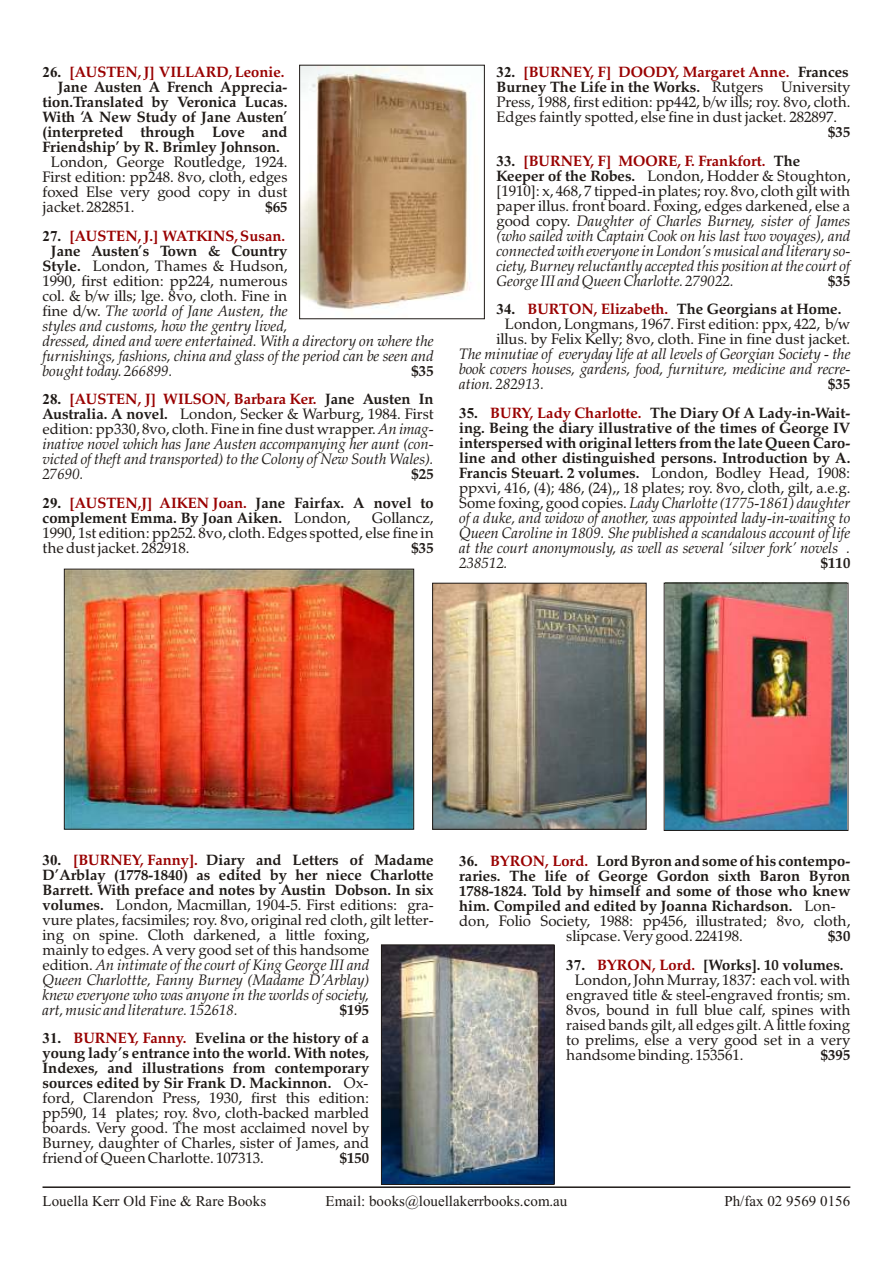
<style>
.page{position:relative;width:894px;height:1263px;background:#fff}
.page>*{position:absolute;margin:0;border:0;box-sizing:border-box;transform-origin:0 0}
.t1{font:15px/15px "Zapf Calligr BT";color:#1f1a17;text-align:justify}
.t2{font:italic 15px/15px "Zapf Calligr BT";color:#1f1a17;text-align:justify}
.t3{font:700 15px/15px "Zapf Calligr BT";color:#1f1a17}
.t4{font:15px "Times New Roman";letter-spacing:.005em;color:#1f1a17}
.t5{font:700 15px "Zapf Calligr BT";color:#900}
.s1{font-family:"Times New Roman";color:#1f1a17}
.s2{font-weight:700}
.s3{font-style:normal}
.s4{font-family:"Times New Roman";font-weight:700;font-style:normal}
.s5{font-weight:700;font-style:normal;color:#900}
.s6{font-weight:700;font-style:normal}
.s7{font-family:"Times New Roman"}
.s8{color:#900}
.s9{font-weight:400}
.s10{font-family:"Times New Roman";font-weight:700}
.s11{font-weight:700;color:#900}
.s12{font-style:italic}
</style>
<div class="page">
<hr style="left:43px;top:1186px;width:807px;height:2px;background:#1f1a17">
<img style="left:301px;top:67px;width:169px;height:243px">
<div style="left:299px;top:65px;width:186px;height:254px;border:1px solid #1f1a17"></div>
<img style="left:66px;top:571px;width:346px;height:256px">
<div style="left:64px;top:569px;width:350px;height:260px;border:1px solid #1f1a17"></div>
<img style="left:383px;top:947px;width:169px;height:236px">
<div style="left:381px;top:945px;width:173px;height:240px;border:1px solid #1f1a17"></div>
<img style="left:434px;top:585px;width:210px;height:242px">
<div style="left:432px;top:583px;width:214px;height:246px;border:1px solid #1f1a17"></div>
<img style="left:666px;top:585px;width:180px;height:244px">
<div style="left:664px;top:583px;width:184px;height:248px;border:1px solid #1f1a17"></div>
<p class="t5" style="left:43px;top:66px;width:244px"><span class="s1">26.</span> [AUSTEN, J] VILLARD, Leonie.</p>
<p class="t3" style="left:58px;top:81px;width:231px">Jane Austen A French Ap pre ci a -</p>
<p class="t3" style="left:43px;top:96px;width:246px">tion.Trans lated by Ve ron ica Lucas.</p>
<p class="t3" style="left:43px;top:111px;width:246px">With ‘A New Study of Jane Austen’</p>
<p class="t3" style="left:43px;top:126px;width:246px">(in ter preted through Love and</p>
<p class="t3" style="left:43px;top:141px;width:239px">Friend ship’ by R. Brimley John son.</p>
<p class="t1" style="left:43px;top:156px;width:247px;text-indent:8px">Lon don, George Routledge, 1924.<br>First edi tion: pp248. 8vo, cloth, edges foxed Else very good copy in dust jacket. 282851.</p>
<p class="t3" style="left:265px;top:201px;width:24px">$65</p>
<p class="t5" style="left:43px;top:230px;width:244px"><span class="s1">27.</span> [AUSTEN, J.] WATKINS, Su san.</p>
<p class="t3" style="left:51px;top:245px;width:238px">Jane Austen’s Town &amp; Coun try</p>
<p class="t1" style="left:43px;top:260px;width:246px"><span class="s2">Style.</span> Lon don, Thames &amp; Hud son,</p>
<p class="t1" style="left:43px;top:275px;width:246px">1990, first edi tion: pp224, nu mer ous</p>
<p class="t1" style="left:43px;top:290px;width:246px">col. &amp; b/w ills; lge. 8vo, cloth. Fine in</p>
<p class="t2" style="left:43px;top:305px;width:246px"><span class="s3">fine d/w.</span> The world of Jane Austen, the</p>
<p class="t2" style="left:43px;top:320px;width:247px">styles and cus toms, how the gen try lived,</p>
<p class="t2" style="left:43px;top:335px;width:393px">dressed, dined and were en ter tained. With a di rec tory on where the</p>
<p class="t2" style="left:43px;top:350px;width:393px">furnish ings, fash ions, china and glass of the pe riod can be seen and</p>
<p class="t2" style="left:43px;top:365px;width:131px">bought to day. 266899.</p>
<p class="t3" style="left:412px;top:365px;width:24px">$35</p>
<p class="t2" style="left:43px;top:393px;width:393px"><span class="s4">28.</span> <span class="s5">[AUSTEN, J] WIL SON, Barbara Ker.</span> <span class="s6">Jane Austen In Aus tra lia. A novel.</span> <span class="s3">Lon don, Secker &amp; War burg, 1984. First edi tion: pp330, 8vo, cloth. Fine in fine dust wrap per.</span> An imag - i na tive novel which has Jane Austen ac com pa ny ing her aunt (con - victed of theft and trans ported) to the Col ony of New South Wales).<br>27690.</p>
<p class="t3" style="left:412px;top:468px;width:24px">$25</p>
<p class="t3" style="left:43px;top:497px;width:393px"><span class="s7">29.</span> <span class="s8">[AUSTEN,J] AIKEN Joan.</span> Jane Fairfax. A novel to com ple ment Emma. By Joan Aiken. <span class="s9">Lon don,</span></p>
<p class="t1" style="left:43px;top:512px;width:393px;text-indent:329px">Gollancz, 1990, 1st edi tion: pp252. 8vo, cloth. Edges spot ted, else fine in the dust jacket. 282918.</p>
<p class="t3" style="left:412px;top:542px;width:24px">$35</p>
<p class="t1" style="left:497px;top:66px;width:355px"><span class="s10">32.</span> <span class="s11">[BURNEY, F] DOODY, Marga ret Anne.</span> <span class="s2">Fran ces Burney The Life in the Works.</span> Rutgers Uni ver sity Press, 1988, first edi tion: pp442, b/w ills; roy. 8vo, cloth.<br>Edges faintly spot ted, else fine in dust jacket. 282897.</p>
<p class="t3" style="left:828px;top:126px;width:24px">$35</p>
<p class="t2" style="left:497px;top:155px;width:355px;text-align:left"><span class="s4">33.</span> <span class="s5">[BURNEY, F] MOORE, F. Frankfort.</span> <span class="s6">The Keeper of the Robes.</span> <span class="s3">Lon don, Hodder &amp; Stoughton, [1910]: x, 468, 7 tipped-in plates; roy. 8vo, cloth gilt with pa per illus. front board. Fox ing, edges darkened, else a good copy.</span> Daugh ter of Charles Burney, sis ter of James (who sailed with Cap tain Cook on his last two voy ages), and con nected with ev ery one in Lon don’s mu si cal and lit er ary so - ci ety, Burney re luc tantly ac cepted this po si tion at the court of George III and Queen Char lotte. 279022.</p>
<p class="t3" style="left:828px;top:275px;width:24px">$35</p>
<p class="t1" style="left:497px;top:303px;width:355px;text-align:center"><span class="s10">34.</span> <span class="s11">BUR TON, Eliz a beth.</span> <span class="s2">The Georgians at Home.<br></span>Lon don, Longmans, 1967. First edi tion: ppx, 422, b/w illus. by Fe lix Kelly; 8vo, cloth. Fine in fine dust jacket.</p>
<p class="t2" style="left:459px;top:348px;width:393px">The mi nu tiae of ev ery day life at all lev els of Geor gian So ci ety - the book cov ers houses, gardens, food, furni ture, med i cine and rec re - ation. 282913.</p>
<p class="t3" style="left:828px;top:378px;width:24px">$35</p>
<p class="t2" style="left:459px;top:407px;width:393px"><span class="s4">35.</span> <span class="s5">BURY, Lady Char lotte.</span> <span class="s6">The Di ary Of A Lady-in-Wait - ing. Be ing the di ary il lus tra tive of the times of George IV in ter spersed with orig i nal let ters from the late Queen Caro - line and other dis tin guished persons. In tro duc tion by A.<br>Fran cis Steuart. 2 volumes.</span> <span class="s3">Lon don, Bodley Head, 1908: ppxvi, 416, (4); 486, (24),, 18 plates; roy. 8vo, cloth, gilt, a.e.g.<br>Some fox ing, good cop ies.</span> Lady Char lotte (1775-1861) daugh ter of a duke, and widow of an other, was ap pointed lady-in-wait ing to Queen Caro line in 1809. She pub lished a scan dal ous ac count of life at the court anon y mously, as well as sev eral ‘sil ver fork’ nov els .<br>238512.</p>
<p class="t3" style="left:821px;top:557px;width:31px">$110</p>
<p class="t1" style="left:43px;top:854px;width:393px;text-align:left"><span class="s10">30.</span> <span class="s11">[BURNEY, Fanny].</span> <span class="s2">Di ary and Let ters of Ma dame D’Arblay (1778-1840) as ed ited by her niece Char lotte Barrett. With pref ace and notes by Aus tin Dobson. In six vol umes.</span> Lon don, Macmillan, 1904-5. First edi tions: gra - vure plates, fac sim i les; roy. 8vo, origi nal red cloth, gilt let ter - ing on spine. Cloth darkened, a lit tle fox ing,<br>mainly to edges. A very good set of this hand some<br>edi tion. <span class="s12">An in ti mate of the court of King George III and<br>Queen Charlottte, Fanny Burney (Ma dame D’Arblay)<br>knew ev ery one who was any one in the worlds of soci ety,<br>art, mu sic and lit er a ture. 152618.</span></p>
<p class="t3" style="left:340px;top:1004px;width:31px">$195</p>
<p class="t1" style="left:43px;top:1032px;width:328px"><span class="s10">31.</span> <span class="s11">BURNEY, Fanny.</span> <span class="s2">Evelina or the his tory of a young lady’s en trance into the world. With notes, In dexes, and il lus tra tions from con tem po rary sources ed ited by Sir Frank D. Mackinnon.</span> Ox - ford, Clar en don Press, 1930, first this edi tion: pp590, 14 plates; roy. 8vo, cloth-backed mar bled boards. Very good. The most ac claimed novel by Burney, daugh ter of Charles, sis ter of James, and friend of Queen Char lotte. 107313.</p>
<p class="t3" style="left:340px;top:1152px;width:31px">$150</p>
<p class="t3" style="left:459px;top:855px;width:393px"><span class="s7">36.</span> <span class="s8">BY RON, Lord.</span> Lord By ron and some of his con tem po -</p>
<p class="t3" style="left:459px;top:870px;width:393px">rar ies. The life of George Gordon sixth Baron By ron</p>
<p class="t3" style="left:459px;top:885px;width:393px">1788-1824. Told by him self and some of those who knew</p>
<p class="t3" style="left:459px;top:900px;width:378px">him. Com piled and ed ited by Joanna Rich ard son. <span class="s9">Lon -</span></p>
<p class="t1" style="left:459px;top:915px;width:393px">don, Fo lio So ci ety, 1988: pp456, il lus trated; 8vo, cloth,</p>
<p class="t1" style="left:566px;top:930px;width:178px">slipcase. Very good. 224198.</p>
<p class="t3" style="left:828px;top:930px;width:24px">$30</p>
<p class="t3" style="left:566px;top:959px;width:279px"><span class="s7">37.</span> <span class="s8">BY RON, Lord.</span> [Works]. 10 volumes.</p>
<p class="t1" style="left:575px;top:974px;width:277px">Lon don, John Murray, 1837: each vol. with</p>
<p class="t1" style="left:566px;top:989px;width:286px">en graved ti tle &amp; steel-en graved frontis; sm.</p>
<p class="t1" style="left:566px;top:1004px;width:286px">8vos, bound in full blue calf, spines with</p>
<p class="t1" style="left:566px;top:1019px;width:285px">raised bands gilt, all edges gilt. A lit tle fox ing</p>
<p class="t1" style="left:566px;top:1034px;width:286px">to pre lims, else a very good set in a very</p>
<p class="t1" style="left:566px;top:1049px;width:179px">hand some bind ing. 153561.</p>
<p class="t3" style="left:821px;top:1049px;width:31px">$395</p>
<p class="t4" style="left:43px;top:1195px;width:225px">Louella Kerr Old Fine &amp; Rare Books</p>
<p class="t4" style="left:326px;top:1195px;width:243px">Email: books@louellakerrbooks.com.au</p>
<p class="t4" style="left:724px;top:1195px;width:127px">Ph/fax 02 9569 0156</p>
</div>
